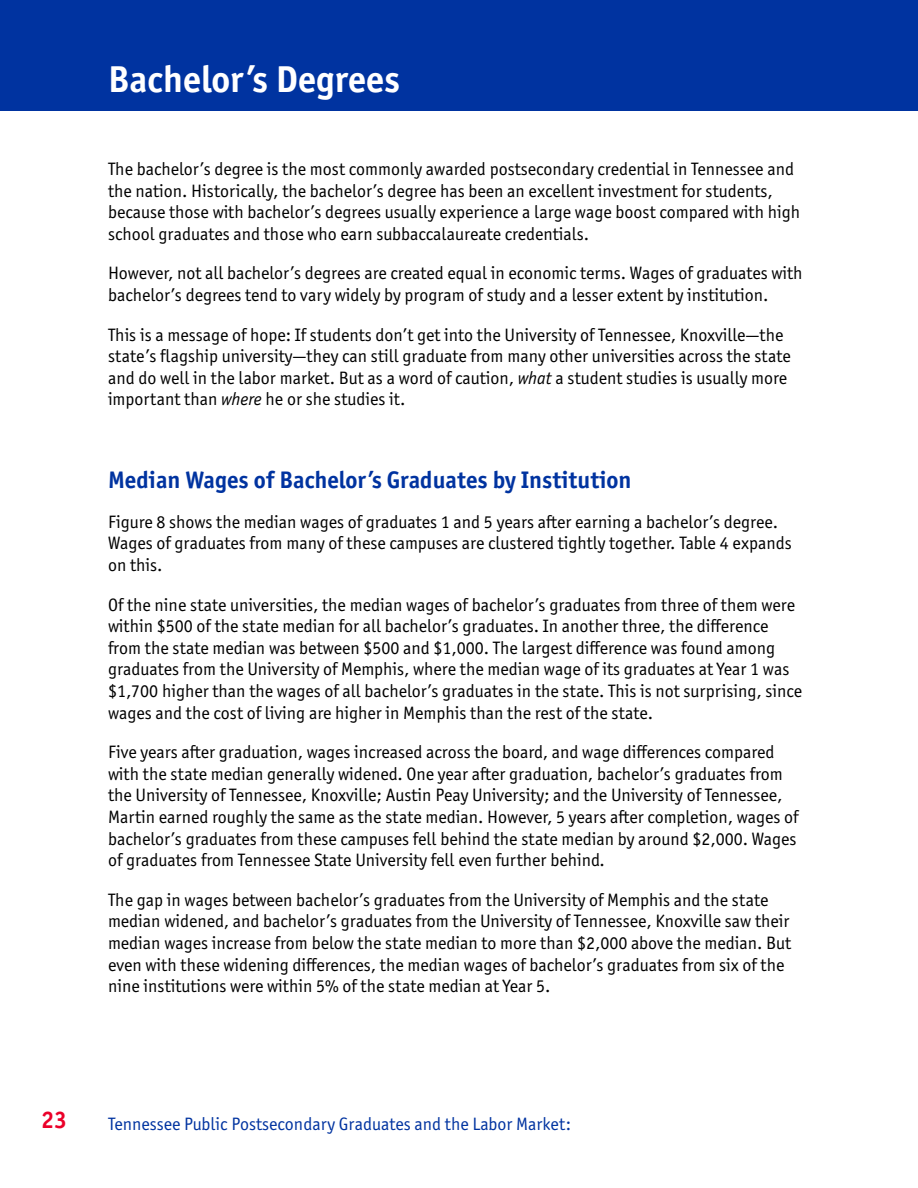
<style>
.page{position:relative;width:918px;height:1188px;background:#fff}
.page>*{position:absolute;margin:0;border:0;box-sizing:border-box;transform-origin:0 0}
.t1{font:700 37.5px "Officina Sans ITC Std";color:#fff}
.t2{font:700 24px "Officina Sans ITC Std";color:#0033a0}
.t3{font:700 24px "Officina Sans ITC Std";color:#eb0029}
.t4{font:18px/21.6px "Officina Sans ITC Std";color:#000}
.t5{font:18px "Officina Sans ITC Std";color:#0033a0}
.s1{font-style:italic}
</style>
<div class="page">
<div style="left:0;top:0;width:918px;height:110px;background:#0033a0"></div>
<h1 class="t1" style="left:108px;top:56px;width:294px">Bachelor’s Degrees</h1>
<p class="t4" style="left:108px;top:158px;width:694px">The bachelor’s degree is the most commonly awarded postsecondary credential in Tennessee and the nation. Historically, the bachelor’s degree has been an excellent investment for students, because those with bachelor’s degrees usually experience a large wage boost compared with high school graduates and those who earn subbaccalaureate credentials.</p>
<p class="t4" style="left:108px;top:262px;width:696px">However, not all bachelor’s degrees are created equal in economic terms. Wages of graduates with bachelor’s degrees tend to vary widely by program of study and a lesser extent by institution.</p>
<p class="t4" style="left:108px;top:324px;width:684px">This is a message of hope: If students don’t get into the University of Tennessee, Knoxville—the state’s flagship university—they can still graduate from many other universities across the state and do well in the labor market. But as a word of caution, <span class="s1">what</span> a student studies is usually more important than <span class="s1">where</span> he or she studies it.</p>
<h2 class="t2" style="left:108px;top:465px;width:525px">Median Wages of Bachelor’s Graduates by Institution</h2>
<p class="t4" style="left:108px;top:511px;width:685px">Figure 8 shows the median wages of graduates 1 and 5 years after earning a bachelor’s degree.<br>Wages of graduates from many of these campuses are clustered tightly together. Table 4 expands on this.</p>
<p class="t4" style="left:108px;top:594px;width:696px">Of the nine state universities, the median wages of bachelor’s graduates from three of them were within $500 of the state median for all bachelor’s graduates. In another three, the difference from the state median was between $500 and $1,000. The largest difference was found among graduates from the University of Memphis, where the median wage of its graduates at Year 1 was $1,700 higher than the wages of all bachelor’s graduates in the state. This is not surprising, since wages and the cost of living are higher in Memphis than the rest of the state.</p>
<p class="t4" style="left:108px;top:741px;width:692px">Five years after graduation, wages increased across the board, and wage differences compared with the state median generally widened. One year after graduation, bachelor’s graduates from the University of Tennessee, Knoxville; Austin Peay University; and the University of Tennessee, Martin earned roughly the same as the state median. However, 5 years after completion, wages of bachelor’s graduates from these campuses fell behind the state median by around $2,000. Wages of graduates from Tennessee State University fell even further behind.</p>
<p class="t4" style="left:108px;top:889px;width:685px">The gap in wages between bachelor’s graduates from the University of Memphis and the state median widened, and bachelor’s graduates from the University of Tennessee, Knoxville saw their median wages increase from below the state median to more than $2,000 above the median. But even with these widening differences, the median wages of bachelor’s graduates from six of the nine institutions were within 5% of the state median at Year 5.</p>
<h2 class="t3" style="left:41px;top:1105px;width:27px">23</h2>
<p class="t5" style="left:108px;top:1113px;width:465px">Tennessee Public Postsecondary Graduates and the Labor Market:</p>
</div>
